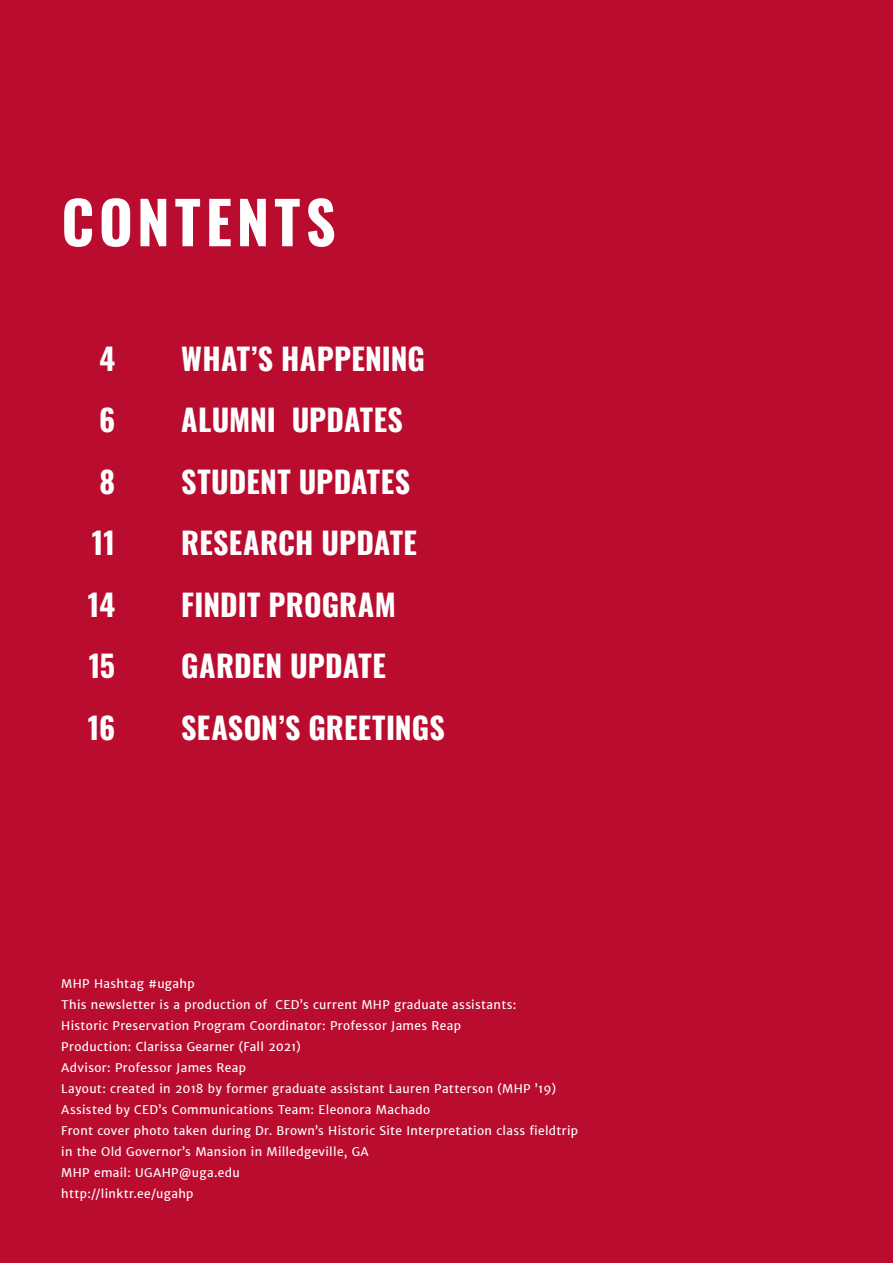
<style>
.page{position:relative;width:893px;height:1263px;background:#ba0c2f}
.page>*{position:absolute;margin:0;border:0;box-sizing:border-box;transform-origin:0 0}
.t1{font:58.5px "Oswald";letter-spacing:.085em;color:#fff}
.t2{font:30px "Oswald";letter-spacing:.005em;color:#fff}
.t3{font:12px "Merriweather Sans";letter-spacing:.03em;color:#fff}
</style>
<div class="page">
<p class="t1" style="left:61px;top:170px;width:276px">CONTENTS</p>
<p class="t2" style="left:99px;top:332px;width:17px">4</p>
<p class="t2" style="left:181px;top:332px;width:245px">WHAT’S HAPPENING</p>
<p class="t2" style="left:99px;top:393px;width:18px">6</p>
<p class="t2" style="left:181px;top:393px;width:223px">ALUMNI UPDATES</p>
<p class="t2" style="left:100px;top:455px;width:17px">8</p>
<p class="t2" style="left:181px;top:455px;width:230px">STUDENT UPDATES</p>
<p class="t2" style="left:92px;top:516px;width:25px">11</p>
<p class="t2" style="left:181px;top:516px;width:237px">RESEARCH UPDATE</p>
<p class="t2" style="left:88px;top:578px;width:29px">14</p>
<p class="t2" style="left:181px;top:578px;width:216px">FINDIT PROGRAM</p>
<p class="t2" style="left:89px;top:639px;width:28px">15</p>
<p class="t2" style="left:181px;top:639px;width:206px">GARDEN UPDATE</p>
<p class="t2" style="left:88px;top:701px;width:29px">16</p>
<p class="t2" style="left:181px;top:701px;width:265px">SEASON’S GREETINGS</p>
<p class="t3" style="left:61px;top:975px;width:135px">MHP Hashtag #ugahp</p>
<p class="t3" style="left:61px;top:996px;width:457px">This newsletter is a production of CED’s current MHP graduate assistants:</p>
<p class="t3" style="left:61px;top:1017px;width:401px">Historic Preservation Program Coordinator: Professor James Reap</p>
<p class="t3" style="left:61px;top:1038px;width:241px">Production: Clarissa Gearner (Fall 2021)</p>
<p class="t3" style="left:61px;top:1059px;width:186px">Advisor: Professor James Reap</p>
<p class="t3" style="left:61px;top:1080px;width:496px">Layout: created in 2018 by former graduate assistant Lauren Patterson (MHP ’19)</p>
<p class="t3" style="left:61px;top:1101px;width:371px">Assisted by CED’s Communications Team: Eleonora Machado</p>
<p class="t3" style="left:61px;top:1122px;width:518px">Front cover photo taken during Dr. Brown’s Historic Site Interpretation class fieldtrip</p>
<p class="t3" style="left:61px;top:1143px;width:309px">in the Old Governor’s Mansion in Milledgeville, GA</p>
<p class="t3" style="left:61px;top:1164px;width:180px">MHP email: UGAHP@uga.edu</p>
<p class="t3" style="left:61px;top:1185px;width:134px">http://linktr.ee/ugahp</p>
</div>
